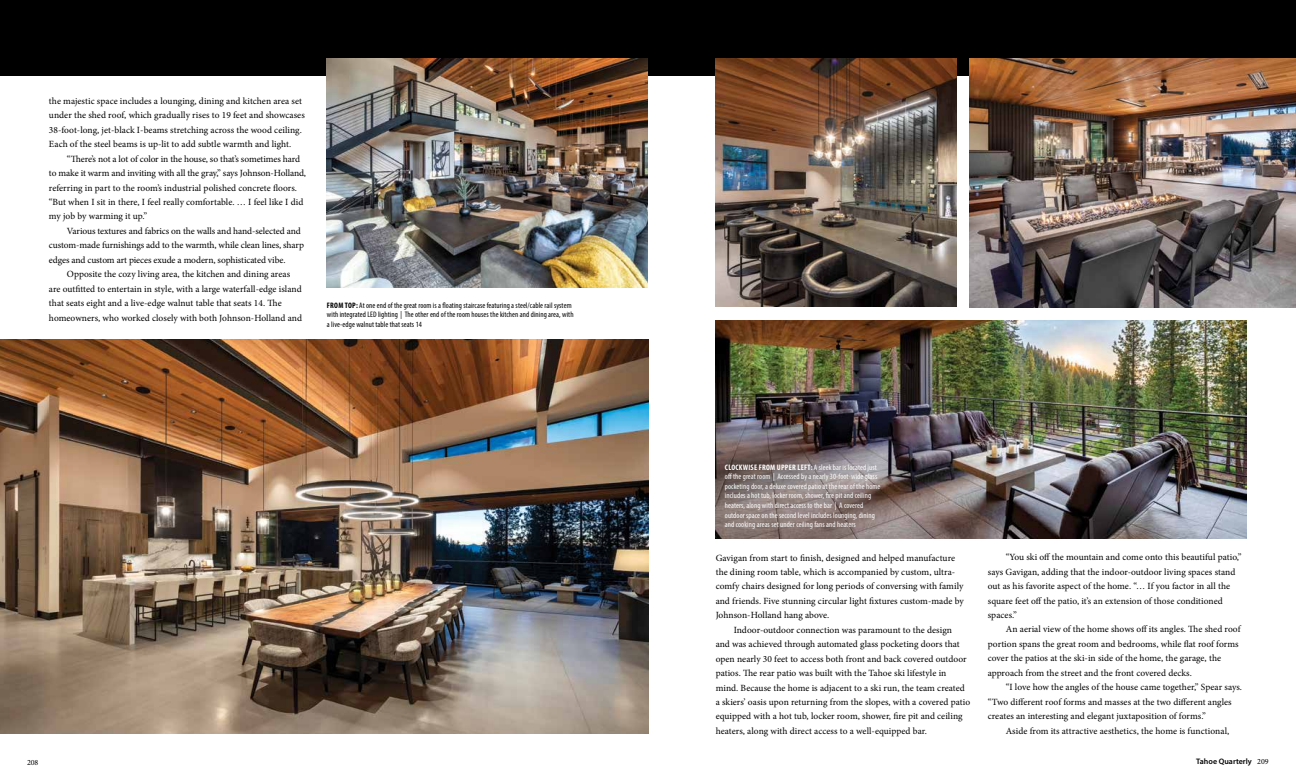
<style>
.page{position:relative;width:1296px;height:783px;background:#fff}
.page>*{position:absolute;margin:0;border:0;box-sizing:border-box;transform-origin:0 0}
.t1{font:9.5px/14.4px "Minion Pro";color:#000}
.t2{font:condensed 8px/9.6px "Myriad Pro";letter-spacing:.01em;color:#fff}
.t3{font:condensed 8px/9.6px "Myriad Pro";letter-spacing:.01em;color:#000}
.t4{font:600 8px "Myriad Pro";color:#000}
.t5{font:8px "Minion Pro";color:#000}
.s1{font-weight:700}
.s2{font-family:"Minion Pro";font-weight:400}
</style>
<div class="page">
<div style="left:0;top:0;width:1296px;height:76px;background:#000"></div>
<img style="left:969px;top:58px;width:327px;height:250px">
<img style="left:0;top:339px;width:649px;height:395px">
<img style="left:716px;top:321px;width:531px;height:217px">
<img style="left:327px;top:59px;width:321px;height:229px">
<img style="left:716px;top:58px;width:240px;height:249px">
<p class="t1" style="left:49px;top:94px;width:257px">the majestic space includes a lounging, dining and kitchen area set under the shed roof, which gradually rises to 19 feet and showcases 38-foot-long, jet-black I-beams stretching across the wood ceiling.<br>Each of the steel beams is up-lit to add subtle warmth and light.</p>
<p class="t1" style="left:49px;top:151px;width:259px;text-indent:18px">“There’s not a lot of color in the house, so that’s sometimes hard to make it warm and inviting with all the gray,” says Johnson-Holland, referring in part to the room’s industrial polished concrete floors. “But when I sit in there, I feel really comfortable. … I feel like I did my job by warming it up.”</p>
<p class="t1" style="left:49px;top:224px;width:257px;text-indent:18px">Various textures and fabrics on the walls and hand-selected and custom-made furnishings add to the warmth, while clean lines, sharp edges and custom art pieces exude a modern, sophisticated vibe.</p>
<p class="t1" style="left:49px;top:267px;width:255px;text-indent:18px">Opposite the cozy living area, the kitchen and dining areas are outfitted to entertain in style, with a large waterfall-edge island that seats eight and a live-edge walnut table that seats 14. The homeowners, who worked closely with both Johnson-Holland and</p>
<p class="t3" style="left:327px;top:300px;width:248px"><span class="s1">FROM TOP:</span> At one end of the great room is a floating staircase featuring a steel/cable rail system with integrated LED lighting | The other end of the room houses the kitchen and dining area, with a live-edge walnut table that seats 14</p>
<p class="t2" style="left:725px;top:462px;width:157px"><span class="s1">CLOCKWISE FROM UPPER LEFT:</span> A sleek bar is located just off the great room | Accessed by a nearly 30-foot-wide glass pocketing door, a deluxe covered patio at the rear of the home includes a hot tub, locker room, shower, fire pit and ceiling heaters, along with direct access to the bar | A covered outdoor space on the second level includes lounging, dining and cooking areas set under ceiling fans and heaters</p>
<p class="t1" style="left:716px;top:550px;width:250px">Gavigan from start to finish, designed and helped manufacture the dining room table, which is accompanied by custom, ultra&shy;comfy chairs designed for long periods of conversing with family and friends. Five stunning circular light fixtures custom-made by Johnson-Holland hang above.</p>
<p class="t1" style="left:716px;top:623px;width:256px;text-indent:18px">Indoor-outdoor connection was paramount to the design<br>and was achieved through automated glass pocketing doors that open nearly 30 feet to access both front and back covered outdoor patios. The rear patio was built with the Tahoe ski lifestyle in mind. Because the home is adjacent to a ski run, the team created a skiers’ oasis upon returning from the slopes, with a covered patio equipped with a hot tub, locker room, shower, fire pit and ceiling heaters, along with direct access to a well-equipped bar.</p>
<p class="t1" style="left:988px;top:550px;width:255px;text-indent:18px">“You ski off the mountain and come onto this beautiful patio,” says Gavigan, adding that the indoor-outdoor living spaces stand out as his favorite aspect of the home. “… If you factor in all the square feet off the patio, it’s an extension of those conditioned spaces.”</p>
<p class="t1" style="left:988px;top:622px;width:254px;text-indent:18px">An aerial view of the home shows off its angles. The shed roof portion spans the great room and bedrooms, while flat roof forms cover the patios at the ski-in side of the home, the garage, the approach from the street and the front covered decks.</p>
<p class="t1" style="left:988px;top:680px;width:256px;text-indent:18px">“I love how the angles of the house came together,” Spear says. “Two different roof forms and masses at the two different angles creates an interesting and elegant juxtaposition of forms.”</p>
<p class="t1" style="left:1006px;top:723px;width:225px">Aside from its attractive aesthetics, the home is functional,</p>
<p class="t5" style="left:27px;top:757px;width:13px">208</p>
<p class="t4" style="left:1196px;top:756px;width:74px">Tahoe Quarterly <span class="s2">209</span></p>
</div>
